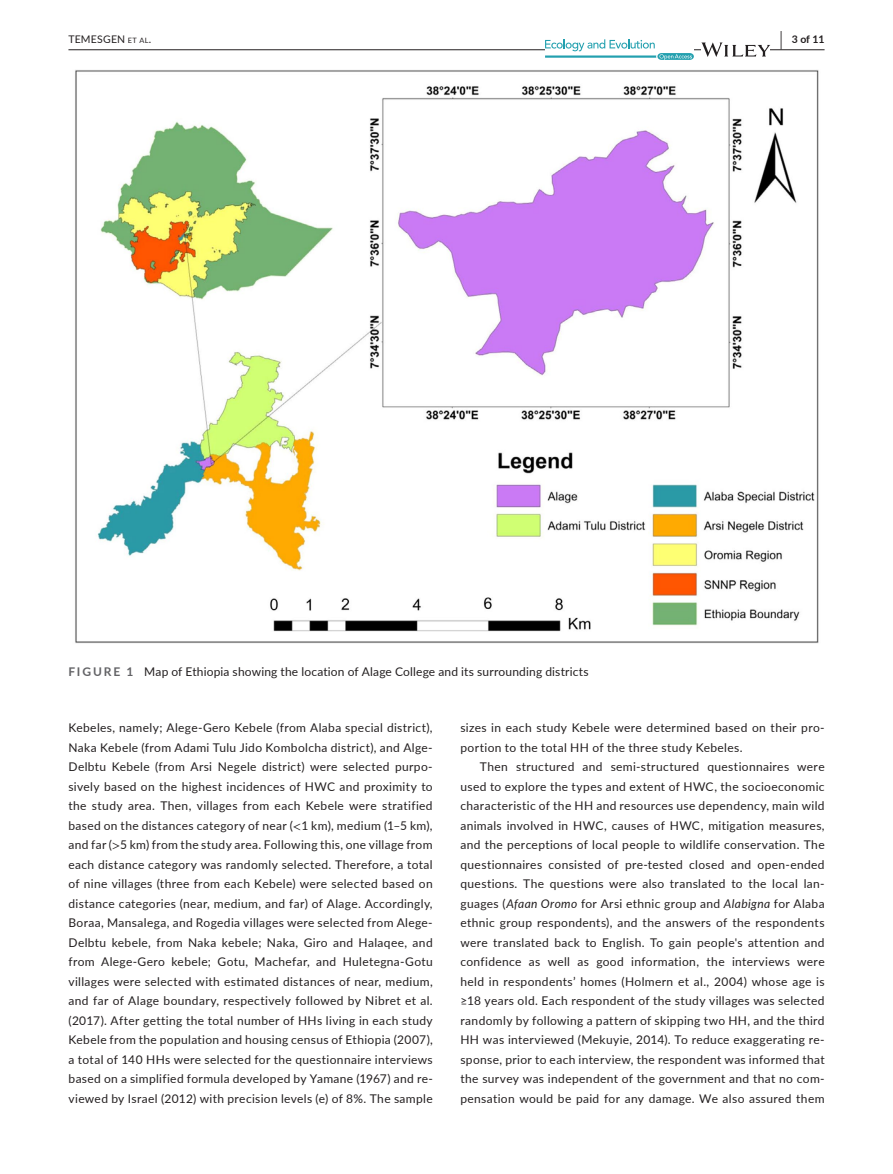
<style>
.page{position:relative;width:893px;height:1174px;background:#fff}
.page>*{position:absolute;margin:0;border:0;box-sizing:border-box;transform-origin:0 0}
.t1{font:12px/19.5px "Lato";letter-spacing:.025em;color:#231f20;text-align:justify}
.t2{font:10.5px "Lato";letter-spacing:.02em;color:#231f20}
.t3{font:700 10.5px "Lato";color:#231f20}
.s1{font-size:7.35px}
.s2{font-size:19.5px}
.s3{font-weight:700;color:#636366}
.s4{font-family:"STIX"}
.s5{font-style:italic}
</style>
<div class="page">
<hr style="left:68px;top:49px;width:756px;height:1px;background:#231f20">
<svg style="left:545px;top:39px;width:149px;height:21px"></svg>
<svg style="left:701px;top:42px;width:69px;height:15px"></svg>
<img style="left:75px;top:70px;width:744px;height:574px">
<p class="t2" style="left:68px;top:31px;width:84px">TEMESGEN <span class="s1">et al</span>.</p>
<p class="t3" style="left:780px;top:31px;width:46px"><span class="s2">|</span> 3 of 11</p>
<p class="t1" style="left:68px;top:661px;width:522px"><span class="s3">FIGURE 1</span> Map of Ethiopia showing the location of Alage College and its surrounding districts</p>
<p class="t1" style="left:68px;top:717px;width:366px">Kebeles, namely; Alege-Gero Kebele (from Alaba special district), Naka Kebele (from Adami Tulu Jido Kombolcha district), and Alge-Delbtu Kebele (from Arsi Negele district) were selected purpo&shy;sively based on the highest incidences of HWC and proximity to the study area. Then, villages from each Kebele were stratified based on the distances category of near (<span class="s4">&lt;</span>1 km), medium (1–5 km), and far (<span class="s4">&gt;</span>5 km) from the study area. Following this, one village from each distance category was randomly selected. Therefore, a total of nine villages (three from each Kebele) were selected based on distance categories (near, medium, and far) of Alage. Accordingly, Boraa, Mansalega, and Rogedia villages were selected from Alege-Delbtu kebele, from Naka kebele; Naka, Giro and Halaqee, and from Alege-Gero kebele; Gotu, Machefar, and Huletegna-Gotu villages were selected with estimated distances of near, medium, and far of Alage boundary, respectively followed by Nibret et al. (2017). After getting the total number of HHs living in each study Kebele from the population and housing census of Ethiopia (2007), a total of 140 HHs were selected for the questionnaire interviews based on a simplified formula developed by Yamane (1967) and re&shy;viewed by Israel (2012) with precision levels (e) of 8%. The sample</p>
<p class="t1" style="left:460px;top:717px;width:366px">sizes in each study Kebele were determined based on their pro&shy;portion to the total HH of the three study Kebeles.</p>
<p class="t1" style="left:460px;top:756px;width:366px;text-indent:20px">Then structured and semi-structured questionnaires were used to explore the types and extent of HWC, the socioeconomic characteristic of the HH and resources use dependency, main wild animals involved in HWC, causes of HWC, mitigation measures, and the perceptions of local people to wildlife conservation. The questionnaires consisted of pre-tested closed and open-ended questions. The questions were also translated to the local lan&shy;guages (<span class="s5">Afaan Oromo</span> for Arsi ethnic group and <span class="s5">Alabigna</span> for Alaba ethnic group respondents), and the answers of the respondents were translated back to English. To gain people's attention and confidence as well as good information, the interviews were held in respondents’ homes (Holmern et al., 2004) whose age is ≥18 years old. Each respondent of the study villages was selected randomly by following a pattern of skipping two HH, and the third HH was interviewed (Mekuyie, 2014). To reduce exaggerating re&shy;sponse, prior to each interview, the respondent was informed that the survey was independent of the government and that no com&shy;pensation would be paid for any damage. We also assured them</p>
</div>
